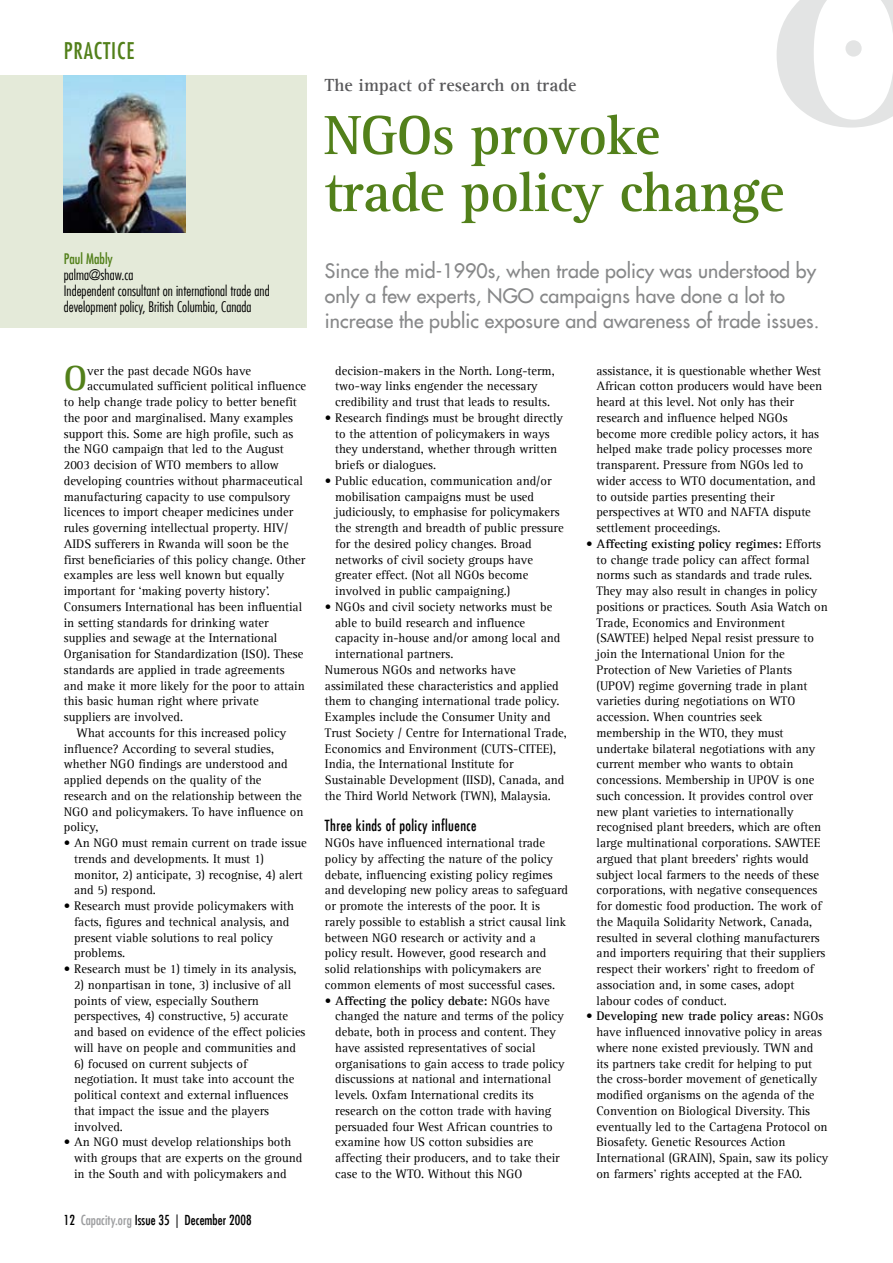
<style>
.page{position:relative;width:893px;height:1263px;background:#fff}
.page>*{position:absolute;margin:0;border:0;box-sizing:border-box;transform-origin:0 0}
.t1{font:700 57px/57px "Agfa Rotis Serif";letter-spacing:-.01em;color:#52801a}
.t2{font:700 36.45px "Agfa Rotis Serif";color:#52801a}
.t3{font:condensed 22.5px "Futura LT";letter-spacing:.04em;color:#52801a}
.t4{font:19.5px/24.8px "Futura LT";letter-spacing:.005em;color:#878889}
.t5{font:700 18px "Agfa Rotis Serif";letter-spacing:.005em;color:#58585a}
.t6{font:condensed 15px "Futura LT";letter-spacing:.03em;color:#000}
.t7{font:300 condensed 14.25px/15.8px "Futura LT";letter-spacing:.005em;color:#000}
.t8{font:condensed 14.25px "Futura LT";letter-spacing:.005em;color:#52801a}
.t9{font:condensed 13.5px "Futura LT";letter-spacing:.005em;color:#000}
.t10{font:12.75px/15.8px "Agfa Rotis Serif";color:#000}
.s1{color:#9c9d9f}
.s2{font-weight:700}
</style>
<div class="page">
<svg style="left:777px;top:0;width:116px;height:128px"></svg>
<div style="left:0;top:75px;width:307px;height:252px;background:#e4ead9"></div>
<img style="left:64px;top:75px;width:121px;height:158px">
<h3 class="t3" style="left:64px;top:37px;width:72px">PRACTICE</h3>
<p class="t8" style="left:64px;top:250px;width:51px">Paul Mably</p>
<p class="t7" style="left:64px;top:267px;width:207px">palma@shaw.ca<br>Independent consultant on international trade and development policy, British Columbia, Canada</p>
<h2 class="t2" style="left:64px;top:357px;width:25px">O</h2>
<p class="t10" style="left:87px;top:363px;width:166px">ver the past decade NGOs have</p>
<p class="t10" style="left:87px;top:379px;width:221px">accumulated sufficient political influence</p>
<p class="t10" style="left:64px;top:394px;width:235px">to help change trade policy to better benefit</p>
<p class="t10" style="left:64px;top:410px;width:231px">the poor and marginalised. Many examples</p>
<p class="t10" style="left:64px;top:426px;width:231px">support this. Some are high profile, such as</p>
<p class="t10" style="left:64px;top:442px;width:221px">the NGO campaign that led to the August</p>
<p class="t10" style="left:64px;top:457px;width:217px">2003 decision of WTO members to allow</p>
<p class="t10" style="left:64px;top:473px;width:241px">developing countries without pharmaceutical</p>
<p class="t10" style="left:64px;top:489px;width:228px">manufacturing capacity to use compulsory</p>
<p class="t10" style="left:64px;top:505px;width:231px">licences to import cheaper medicines under</p>
<p class="t10" style="left:64px;top:520px;width:226px">rules governing intellectual property. HIV/</p>
<p class="t10" style="left:64px;top:536px;width:226px">AIDS sufferers in Rwanda will soon be the</p>
<p class="t10" style="left:64px;top:552px;width:243px">first beneficiaries of this policy change. Other</p>
<p class="t10" style="left:64px;top:568px;width:222px">examples are less well known but equally</p>
<p class="t10" style="left:64px;top:583px;width:208px">important for ‘making poverty history’.</p>
<p class="t10" style="left:64px;top:599px;width:240px">Consumers International has been influential</p>
<p class="t10" style="left:64px;top:615px;width:206px">in setting standards for drinking water</p>
<p class="t10" style="left:64px;top:631px;width:215px">supplies and sewage at the International</p>
<p class="t10" style="left:64px;top:646px;width:241px">Organisation for Standardization (ISO). These</p>
<p class="t10" style="left:64px;top:662px;width:222px">standards are applied in trade agreements</p>
<p class="t10" style="left:64px;top:678px;width:243px">and make it more likely for the poor to attain</p>
<p class="t10" style="left:64px;top:694px;width:196px">this basic human right where private</p>
<p class="t10" style="left:64px;top:709px;width:121px">suppliers are involved.</p>
<p class="t10" style="left:77px;top:725px;width:211px">What accounts for this increased policy</p>
<p class="t10" style="left:64px;top:741px;width:212px">influence? According to several studies,</p>
<p class="t10" style="left:64px;top:757px;width:225px">whether NGO findings are understood and</p>
<p class="t10" style="left:64px;top:772px;width:199px">applied depends on the quality of the</p>
<p class="t10" style="left:64px;top:788px;width:239px">research and on the relationship between the</p>
<p class="t10" style="left:64px;top:804px;width:241px">NGO and policymakers. To have influence on</p>
<p class="t10" style="left:64px;top:820px;width:36px">policy,</p>
<p class="t10" style="left:74px;top:835px;width:234px;text-indent:-10px">• An NGO must remain current on trade issue trends and developments. It must 1) monitor, 2) anticipate, 3) recognise, 4) alert and 5) respond.</p>
<p class="t10" style="left:74px;top:898px;width:221px;text-indent:-10px">• Research must provide policymakers with facts, figures and technical analysis, and present viable solutions to real policy problems.</p>
<p class="t10" style="left:64px;top:961px;width:234px">• Research must be 1) timely in its analysis,</p>
<p class="t10" style="left:74px;top:977px;width:233px">2) nonpartisan in tone, 3) inclusive of all points of view, especially Southern perspectives, 4) constructive, 5) accurate and based on evidence of the effect policies will have on people and communities and</p>
<p class="t10" style="left:74px;top:1056px;width:222px">6) focused on current subjects of negotiation. It must take into account the political context and external influences that impact the issue and the players involved.</p>
<p class="t10" style="left:74px;top:1135px;width:230px;text-indent:-10px">• An NGO must develop relationships both with groups that are experts on the ground in the South and with policymakers and</p>
<p class="t9" style="left:64px;top:1212px;width:189px">12 <span class="s1">Capacity.org</span> Issue 35 | December 2008</p>
<h3 class="t5" style="left:325px;top:74px;width:253px">The impact of research on trade</h3>
<h1 class="t1" style="left:324px;top:108px;width:462px">NGOs provoke trade policy change</h1>
<h3 class="t4" style="left:325px;top:258px;width:496px">Since the mid-1990s, when trade policy was understood by only a few experts, NGO campaigns have done a lot to increase the public exposure and awareness of trade issues.</h3>
<p class="t10" style="left:335px;top:363px;width:221px">decision-makers in the North. Long-term, two-way links engender the necessary credibility and trust that leads to results.</p>
<p class="t10" style="left:335px;top:410px;width:229px;text-indent:-10px">• Research findings must be brought directly to the attention of policymakers in ways they understand, whether through written briefs or dialogues.</p>
<p class="t10" style="left:335px;top:473px;width:230px;text-indent:-10px">• Public education, communication and/or mobilisation campaigns must be used judiciously, to emphasise for policymakers the strength and breadth of public pressure for the desired policy changes. Broad networks of civil society groups have greater effect. (Not all NGOs become involved in public campaigning.)</p>
<p class="t10" style="left:325px;top:599px;width:229px">• NGOs and civil society networks must be</p>
<p class="t10" style="left:335px;top:615px;width:192px">able to build research and influence</p>
<p class="t10" style="left:335px;top:631px;width:227px">capacity in-house and/or among local and</p>
<p class="t10" style="left:335px;top:646px;width:120px">international partners.</p>
<p class="t10" style="left:325px;top:662px;width:192px">Numerous NGOs and networks have</p>
<p class="t10" style="left:325px;top:678px;width:235px">assimilated these characteristics and applied</p>
<p class="t10" style="left:325px;top:694px;width:236px">them to changing international trade policy.</p>
<p class="t10" style="left:325px;top:709px;width:227px">Examples include the Consumer Unity and</p>
<p class="t10" style="left:325px;top:725px;width:243px">Trust Society / Centre for International Trade,</p>
<p class="t10" style="left:325px;top:741px;width:233px">Economics and Environment (CUTS-CITEE),</p>
<p class="t10" style="left:325px;top:757px;width:190px">India, the International Institute for</p>
<p class="t10" style="left:325px;top:772px;width:241px">Sustainable Development (IISD), Canada, and</p>
<p class="t10" style="left:325px;top:788px;width:228px">the Third World Network (TWN), Malaysia.</p>
<p class="t6" style="left:325px;top:817px;width:153px">Three kinds of policy influence</p>
<p class="t10" style="left:325px;top:835px;width:245px">NGOs have influenced international trade policy by affecting the nature of the policy debate, influencing existing policy regimes and developing new policy areas to safeguard or promote the interests of the poor. It is rarely possible to establish a strict causal link between NGO research or activity and a policy result. However, good research and solid relationships with policymakers are common elements of most successful cases.</p>
<p class="t10" style="left:335px;top:993px;width:231px;text-indent:-10px">• <span class="s2">Affecting the policy debate:</span> NGOs have changed the nature and terms of the policy debate, both in process and content. They have assisted representatives of social organisations to gain access to trade policy discussions at national and international levels. Oxfam International credits its research on the cotton trade with having persuaded four West African countries to examine how US cotton subsidies are affecting their producers, and to take their case to the WTO. Without this NGO</p>
<p class="t10" style="left:596px;top:363px;width:227px">assistance, it is questionable whether West African cotton producers would have been heard at this level. Not only has their research and influence helped NGOs become more credible policy actors, it has helped make trade policy processes more transparent. Pressure from NGOs led to wider access to WTO documentation, and to outside parties presenting their perspectives at WTO and NAFTA dispute settlement proceedings.</p>
<p class="t10" style="left:597px;top:536px;width:233px;text-indent:-11px">• <span class="s2">Affecting existing policy regimes:</span> Efforts to change trade policy can affect formal norms such as standards and trade rules.<br>They may also result in changes in policy positions or practices. South Asia Watch on Trade, Economics and Environment (SAWTEE) helped Nepal resist pressure to join the International Union for the Protection of New Varieties of Plants (UPOV) regime governing trade in plant varieties during negotiations on WTO accession. When countries seek membership in the WTO, they must undertake bilateral negotiations with any current member who wants to obtain concessions. Membership in UPOV is one such concession. It provides control over new plant varieties to internationally recognised plant breeders, which are often large multinational corporations. SAWTEE argued that plant breeders’ rights would subject local farmers to the needs of these corporations, with negative consequences for domestic food production. The work of the Maquila Solidarity Network, Canada, resulted in several clothing manufacturers and importers requiring that their suppliers respect their workers’ right to freedom of association and, in some cases, adopt labour codes of conduct.</p>
<p class="t10" style="left:596px;top:1009px;width:233px;text-indent:-10px">• <span class="s2">Developing new trade policy areas:</span> NGOs have influenced innovative policy in areas where none existed previously. TWN and its partners take credit for helping to put the cross-border movement of genetically modified organisms on the agenda of the Convention on Biological Diversity. This eventually led to the Cartagena Protocol on Biosafety. Genetic Resources Action International (GRAIN), Spain, saw its policy on farmers’ rights accepted at the FAO.</p>
</div>
